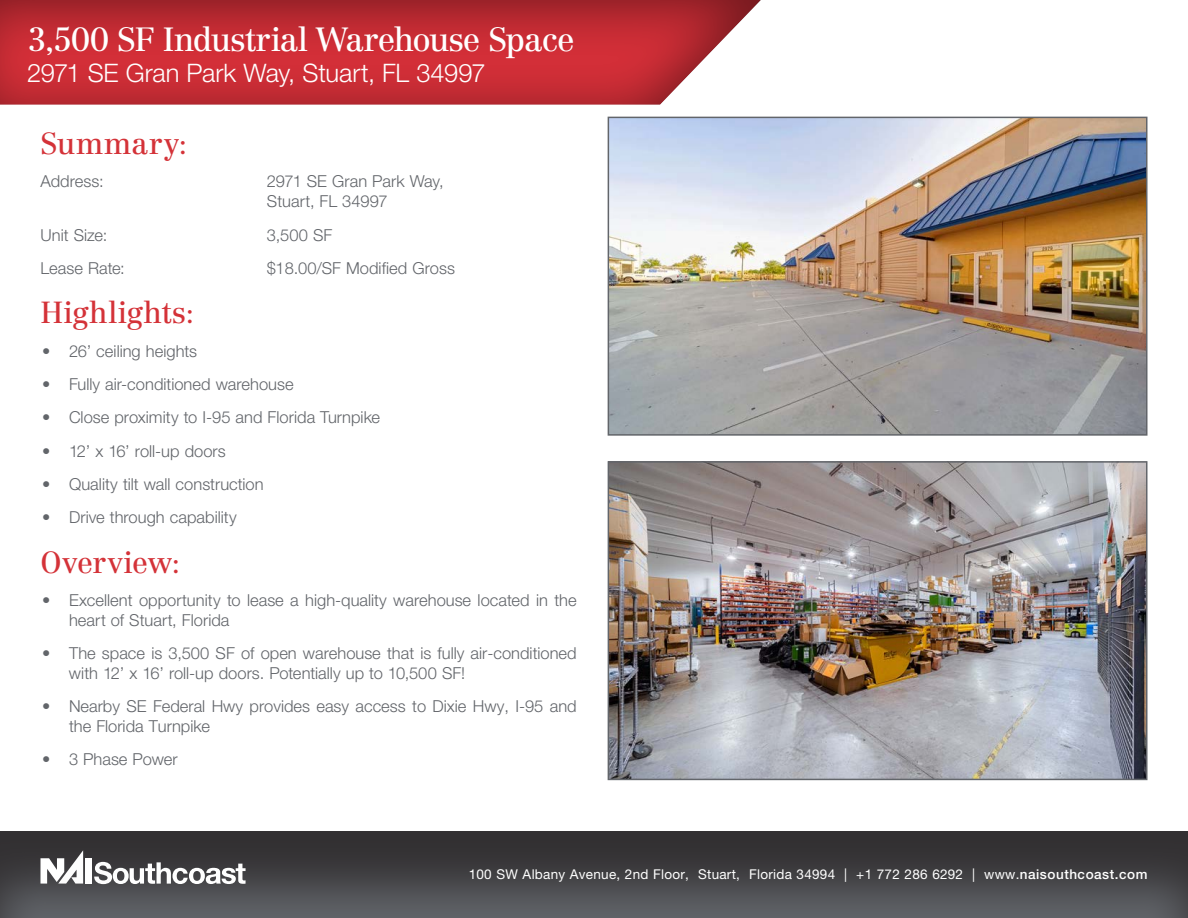
<style>
.page{position:relative;width:1188px;height:918px;background:#fff}
.page>*{position:absolute;margin:0;border:0;box-sizing:border-box;transform-origin:0 0}
.t1{font:33px "Centennial LT Std";letter-spacing:-.035em;color:#fff}
.Subhead{font:30px "Centennial LT Std";letter-spacing:.01em;color:#d43238}
.Subhead-2{font:30px "Centennial LT Std";letter-spacing:-.015em;color:#d43238}
.t2{font:300 25.5px "Helvetica Neue LT Std";letter-spacing:-.005em;color:#fff}
.Subhead-3{font:300 16.5px/19.8px "Helvetica Neue LT Std";color:#62656a}
.t3{font:13.5px "Helvetica Neue LT Std";letter-spacing:.02em;color:#fff}
.s1{font-weight:500}
</style>
<div class="page">
<img style="left:611px;top:464px;width:534px;height:313px">
<div style="left:608px;top:461px;width:540px;height:319px;border:2px solid #62656a"></div>
<img style="left:611px;top:120px;width:534px;height:313px">
<div style="left:608px;top:117px;width:540px;height:319px;border:2px solid #62656a"></div>
<div style="left:0;top:830px;width:1188px;height:88px;background:#231f20;opacity:.75"></div>
<div style="left:0;top:0;width:762px;height:106px;background:#231f20;opacity:.51"></div>
<div style="left:85px;top:858px;width:7px;height:26px;background:#fff"></div>
<svg style="left:40px;top:850px;width:43px;height:34px"></svg>
<svg style="left:94px;top:862px;width:152px;height:22px"></svg>
<p class="t1" style="left:27px;top:19px;width:549px">3,500 SF Industrial Warehouse Space</p>
<p class="t2" style="left:27px;top:57px;width:460px">2971 SE Gran Park Way, Stuart, FL 34997</p>
<p class="Subhead" style="left:40px;top:126px;width:148px">Summary:</p>
<p class="Subhead-3" style="left:40px;top:171px;width:65px">Address:</p>
<p class="Subhead-3" style="left:267px;top:171px;width:178px">2971 SE Gran Park Way,<br>Stuart, FL 34997</p>
<p class="Subhead-3" style="left:40px;top:224px;width:68px">Unit Size:</p>
<p class="Subhead-3" style="left:267px;top:224px;width:67px">3,500 SF</p>
<p class="Subhead-3" style="left:40px;top:258px;width:86px">Lease Rate:</p>
<p class="Subhead-3" style="left:267px;top:258px;width:190px">$18.00/SF Modified Gross</p>
<p class="Subhead" style="left:40px;top:295px;width:155px">Highlights:</p>
<p class="Subhead-3" style="left:42px;top:340px;width:157px">• 26’ ceiling heights</p>
<p class="Subhead-3" style="left:42px;top:374px;width:253px">• Fully air-conditioned warehouse</p>
<p class="Subhead-3" style="left:42px;top:407px;width:340px">• Close proximity to I-95 and Florida Turnpike</p>
<p class="Subhead-3" style="left:42px;top:440px;width:185px">• 12’ x 16’ roll-up doors</p>
<p class="Subhead-3" style="left:42px;top:474px;width:223px">• Quality tilt wall construction</p>
<p class="Subhead-3" style="left:42px;top:507px;width:196px">• Drive through capability</p>
<p class="Subhead-2" style="left:40px;top:544px;width:141px">Overview:</p>
<p class="Subhead-3" style="left:69px;top:590px;width:509px;text-indent:-27px">• Excellent opportunity to lease a high-quality warehouse located in the heart of Stuart, Florida</p>
<p class="Subhead-3" style="left:69px;top:643px;width:509px;text-indent:-27px">• The space is 3,500 SF of open warehouse that is fully air-conditioned with 12’ x 16’ roll-up doors. Potentially up to 10,500 SF!</p>
<p class="Subhead-3" style="left:69px;top:696px;width:509px;text-indent:-27px">• Nearby SE Federal Hwy provides easy access to Dixie Hwy, I-95 and the Florida Turnpike</p>
<p class="Subhead-3" style="left:42px;top:749px;width:137px">• 3 Phase Power</p>
<p class="t3" style="left:469px;top:866px;width:680px">100 SW Albany Avenue, 2nd Floor, Stuart, Florida 34994 | +1 772 286 6292 | www.<span class="s1">naisouthcoast.com</span></p>
</div>
